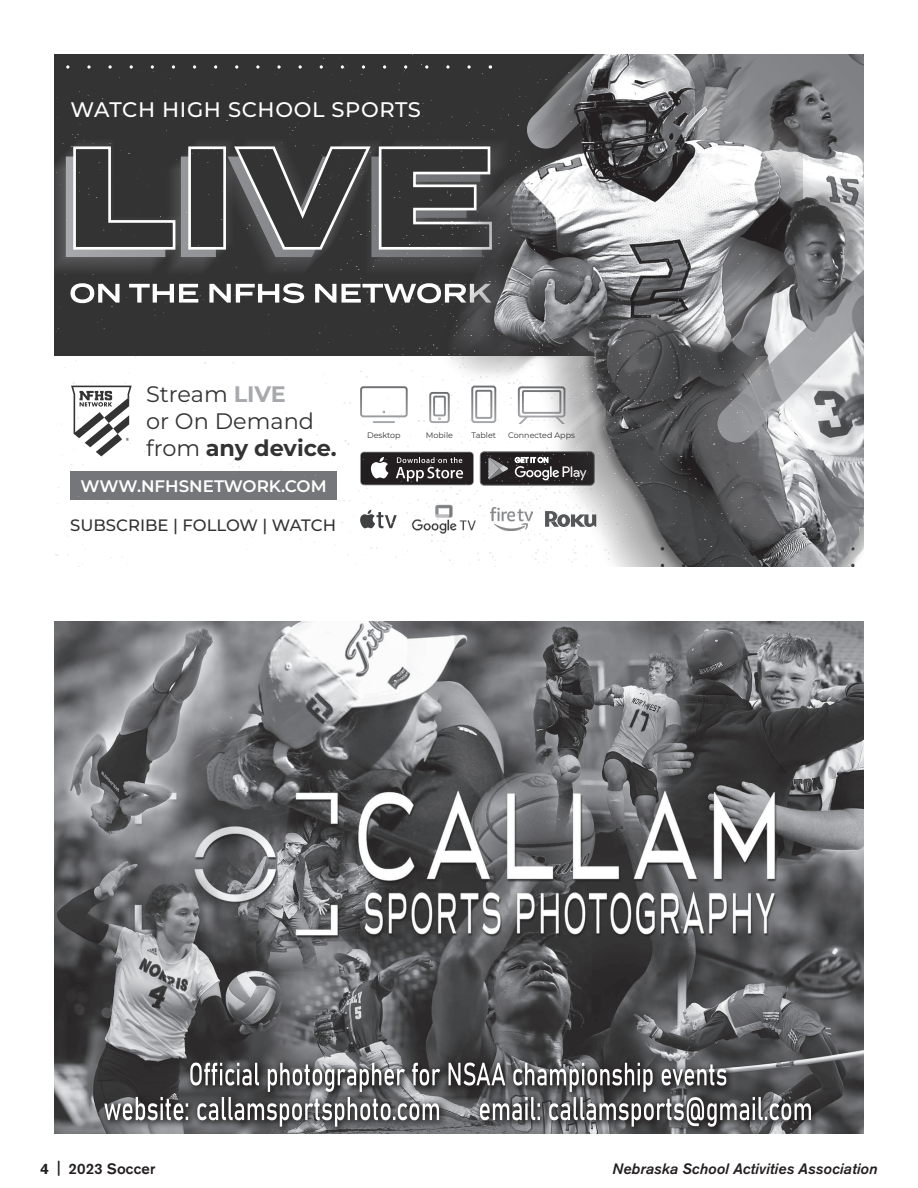
<style>
.page{position:relative;width:918px;height:1188px;background:#fff}
.page>*{position:absolute;margin:0;border:0;box-sizing:border-box;transform-origin:0 0}
.t1{font:22.35px/26.8px "Montserrat";color:#343334}
.t2{font:500 21.15px "Montserrat";letter-spacing:.03em;color:#fff}
.t3{font:600 16.65px "Montserrat";color:#fff}
.t4{font:500 16.5px "Montserrat";color:#343334}
.t5{font:italic 500 15px "Akzidenz Grotesk BE";letter-spacing:.005em;color:#231f20}
.t6{font:500 15px "Akzidenz Grotesk BE";letter-spacing:.015em;color:#231f20}
.t7{font:7.95px "Montserrat";color:#343334}
.s1{font-weight:700;color:#a8a9ad}
.s2{font-weight:700}
</style>
<div class="page">
<img style="left:54px;top:54px;width:810px;height:513px">
<img style="left:54px;top:621px;width:810px;height:513px">
<h2 class="t2" style="left:71px;top:96px;width:352px">WATCH HIGH SCHOOL SPORTS</h2>
<h1 class="t1" style="left:146px;top:380px;width:192px">Stream <span class="s1">LIVE<br></span>or On Demand from <span class="s2">any device.</span></h1>
<p class="t3" style="left:80px;top:475px;width:248px">WWW.NFHSNETWORK.COM</p>
<p class="t4" style="left:70px;top:514px;width:267px">SUBSCRIBE | FOLLOW | WATCH</p>
<p class="t7" style="left:367px;top:430px;width:35px">Desktop</p>
<p class="t7" style="left:426px;top:430px;width:29px">Mobile</p>
<p class="t7" style="left:471px;top:430px;width:26px">Tablet</p>
<p class="t7" style="left:508px;top:430px;width:68px">Connected Apps</p>
<p class="t6" style="left:40px;top:1159px;width:116px"><span class="s2">4</span> | 2023 Soccer</p>
<p class="t5" style="left:613px;top:1160px;width:266px">Nebraska School Activities Association</p>
</div>
